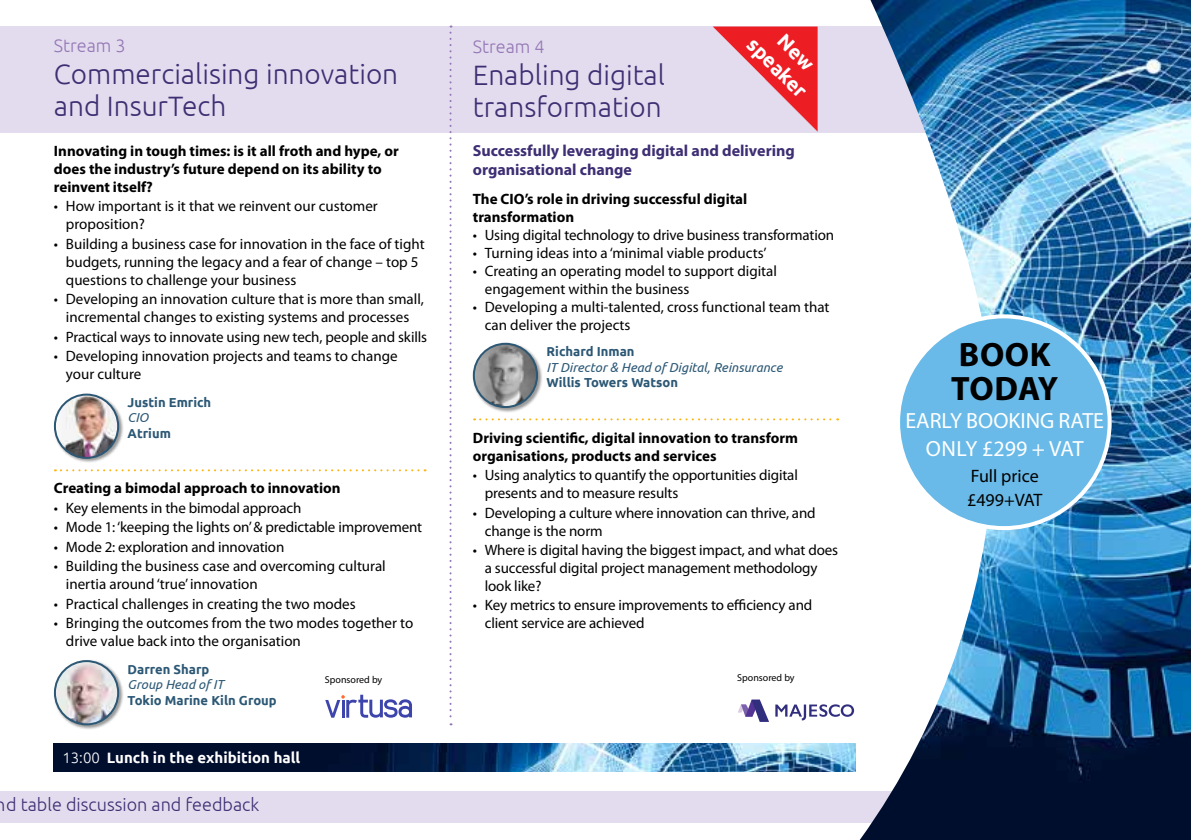
<style>
.page{position:relative;width:1191px;height:840px;background:#fff}
.page>*{position:absolute;margin:0;border:0;box-sizing:border-box;transform-origin:0 0}
.t1{font:700 33.8px/33.8px "Myriad Pro";letter-spacing:.02em;color:#000}
.t2{font:300 28px/32px "Ubuntu";color:#3e2e73}
.t3{font:22px/28px "Myriad Pro";color:#fff;text-align:center}
.t4{font:700 20px/24px "Ubuntu";color:#fff;text-align:center}
.t5{font:300 18px "Ubuntu";color:#3e2e73}
.t6{font:18px/23.6px "Myriad Pro";color:#000}
.t7{font:300 18px "Ubuntu";color:#9477b6}
.t8{font:700 16px/19.2px "Myriad Pro";color:#3e2e73}
.t9{font:15px/18px "Myriad Pro";letter-spacing:-.005em;color:#000}
.t10{font:700 15px/18px "Myriad Pro";color:#000}
.t11{font:700 15px "Ubuntu";color:#fff}
.t12{font:700 13px "Ubuntu";color:#2c5875}
.t13{font:italic 13px "Ubuntu";color:#2c5875}
.t14{font:10px "Myriad Pro";color:#000}
.s1{font-weight:300}
</style>
<div class="page">
<div style="left:0;top:790px;width:898px;height:31px;background:#e3dcee"></div>
<div style="left:0;top:26px;width:941px;height:106px;background:#e3dcee"></div>
<img style="left:54px;top:743px;width:801px;height:28px">
<div style="left:53px;top:659px;width:71px;height:70px;background:#000;opacity:.4"></div>
<img style="left:55px;top:660px;width:63px;height:64px;border-radius:32px">
<div style="left:54px;top:659px;width:65px;height:66px;border:2px solid #2c5875;border-radius:50%"></div>
<svg style="left:55px;top:469px;width:370px;height:2px"></svg>
<svg style="left:474px;top:418px;width:364px;height:2px"></svg>
<div style="left:53px;top:392px;width:71px;height:71px;background:#000;opacity:.4"></div>
<img style="left:55px;top:394px;width:63px;height:63px;border-radius:32px">
<div style="left:54px;top:393px;width:65px;height:65px;border:2px solid #2c5875;border-radius:50%"></div>
<svg style="left:325px;top:694px;width:87px;height:23px"></svg>
<svg style="left:449px;top:26px;width:2px;height:699px"></svg>
<div style="left:472px;top:342px;width:71px;height:70px;background:#000;opacity:.4"></div>
<img style="left:474px;top:343px;width:63px;height:64px;border-radius:32px">
<div style="left:473px;top:342px;width:65px;height:66px;border:2px solid #2c5875;border-radius:50%"></div>
<img style="left:859px;top:0;width:332px;height:839px">
<div style="left:898px;top:316px;width:211px;height:212px;background:#69bae8;border-radius:50%"></div>
<svg style="left:713px;top:27px;width:104px;height:104px"></svg>
<svg style="left:775px;top:704px;width:79px;height:16px"></svg>
<svg style="left:738px;top:699px;width:31px;height:22px"></svg>
<p class="t7" style="left:54px;top:34px;width:73px">Stream 3</p>
<h2 class="t2" style="left:54px;top:57px;width:346px">Commercialising innovation and InsurTech</h2>
<p class="t10" style="left:54px;top:141px;width:346px">Innovating in tough times: is it all froth and hype, or does the industry’s future depend on its ability to reinvent itself?</p>
<p class="t9" style="left:66px;top:197px;width:313px;text-indent:-12px">• How important is it that we reinvent our customer proposition?</p>
<p class="t9" style="left:66px;top:234px;width:360px;text-indent:-12px">• Building a business case for innovation in the face of tight budgets, running the legacy and a fear of change – top 5 questions to challenge your business</p>
<p class="t9" style="left:54px;top:290px;width:371px;text-align:center">• Developing an innovation culture that is more than small, incremental changes to existing systems and processes</p>
<p class="t9" style="left:54px;top:327px;width:375px">• Practical ways to innovate using new tech, people and skills</p>
<p class="t9" style="left:66px;top:346px;width:333px;text-indent:-12px">• Developing innovation projects and teams to change your culture</p>
<p class="t12" style="left:128px;top:394px;width:85px">Justin Emrich</p>
<p class="t13" style="left:128px;top:409px;width:22px">CIO</p>
<p class="t12" style="left:128px;top:425px;width:45px">Atrium</p>
<p class="t10" style="left:54px;top:478px;width:288px">Creating a bimodal approach to innovation</p>
<p class="t9" style="left:54px;top:498px;width:249px">• Key elements in the bimodal approach</p>
<p class="t9" style="left:54px;top:517px;width:370px">• Mode 1: ‘keeping the lights on’&amp; predictable improvement</p>
<p class="t9" style="left:54px;top:537px;width:232px">• Mode 2: exploration and innovation</p>
<p class="t9" style="left:66px;top:556px;width:321px;text-indent:-12px">• Building the business case and overcoming cultural inertia around‘true’ innovation</p>
<p class="t9" style="left:54px;top:594px;width:303px">• Practical challenges in creating the two modes</p>
<p class="t9" style="left:66px;top:613px;width:349px;text-indent:-12px">• Bringing the outcomes from the two modes together to drive value back into the organisation</p>
<p class="t12" style="left:128px;top:660px;width:83px">Darren Sharp</p>
<p class="t13" style="left:128px;top:676px;width:98px">Group Head of IT</p>
<p class="t12" style="left:128px;top:692px;width:151px">Tokio Marine Kiln Group</p>
<p class="t14" style="left:325px;top:672px;width:59px">Sponsored by</p>
<p class="t11" style="left:62px;top:748px;width:239px"><span class="s1">13:00</span> Lunch in the exhibition hall</p>
<p class="t5" style="left:-4px;top:793px;width:265px">nd table discussion and feedback</p>
<h3 class="t4" style="left:776px;top:15px;width:77px;rotate:45deg">New speaker</h3>
<p class="t7" style="left:473px;top:36px;width:73px">Stream 4</p>
<h2 class="t2" style="left:473px;top:58px;width:194px">Enabling digital transformation</h2>
<p class="t8" style="left:473px;top:140px;width:323px">Successfully leveraging digital and delivering organisational change</p>
<p class="t10" style="left:473px;top:189px;width:276px">The CIO’s role in driving successful digital transformation</p>
<p class="t9" style="left:473px;top:226px;width:363px">• Using digital technology to drive business transformation</p>
<p class="t9" style="left:473px;top:244px;width:295px">• Turning ideas into a ‘minimal viable products’</p>
<p class="t9" style="left:485px;top:262px;width:294px;text-indent:-12px">• Creating an operating model to support digital engagement within the business</p>
<p class="t9" style="left:485px;top:298px;width:346px;text-indent:-12px">• Developing a multi-talented, cross functional team that can deliver the projects</p>
<p class="t12" style="left:546px;top:343px;width:89px">Richard Inman</p>
<p class="t13" style="left:546px;top:359px;width:237px">IT Director &amp; Head of Digital, Reinsurance</p>
<p class="t12" style="left:546px;top:374px;width:133px">Willis Towers Watson</p>
<p class="t10" style="left:473px;top:428px;width:327px">Driving scientific, digital innovation to transform organisations, products and services</p>
<p class="t9" style="left:485px;top:465px;width:314px;text-indent:-12px">• Using analytics to quantify the opportunities digital presents and to measure results</p>
<p class="t9" style="left:485px;top:503px;width:332px;text-indent:-12px">• Developing a culture where innovation can thrive, and change is the norm</p>
<p class="t9" style="left:485px;top:540px;width:355px;text-indent:-12px">• Where is digital having the biggest impact, and what does a successful digital project management methodology look like?</p>
<p class="t9" style="left:485px;top:596px;width:329px;text-indent:-12px">• Key metrics to ensure improvements to efficiency and client service are achieved</p>
<p class="t14" style="left:737px;top:671px;width:59px">Sponsored by</p>
<h1 class="t1" style="left:951px;top:336px;width:109px">BOOK<br>TODAY</h1>
<h3 class="t3" style="left:905px;top:406px;width:198px">Early booking rate only £299 + VAT</h3>
<p class="t6" style="left:967px;top:463px;width:73px">Full price £499+VAT</p>
</div>
